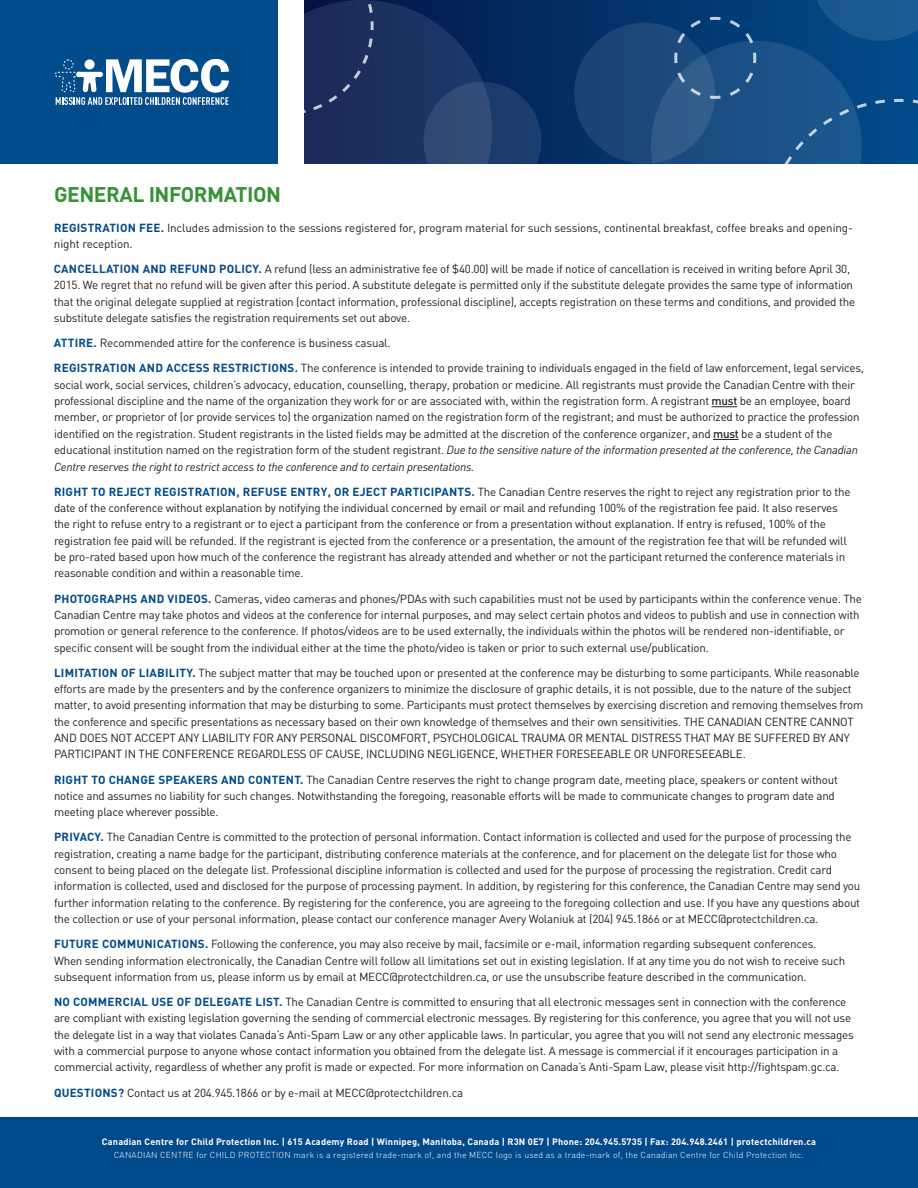
<style>
.page{position:relative;width:918px;height:1188px;background:#fff}
.page>*{position:absolute;margin:0;border:0;box-sizing:border-box;transform-origin:0 0}
.t1{font:700 21px "DIN";color:#369237}
.t2{font:11.7px/16.4px "DIN";letter-spacing:-.02em;color:#231f20}
.t3{font:700 11.7px "DIN";letter-spacing:.02em;color:#004a8b}
.t4{font:700 9.3px "DIN";letter-spacing:.02em;color:#fff}
.t5{font:300 8.7px "DIN";letter-spacing:.025em;color:#fff}
.s1{font-weight:700;color:#004a8b}
.s2{font-weight:500}
.s3{font-style:italic}
</style>
<div class="page">
<svg style="left:375px;top:0;width:543px;height:164px;background:#03336b"></svg>
<svg style="left:651px;top:41px;width:211px;height:211px"></svg>
<div style="left:574px;top:23px;width:141px;height:141px;background:linear-gradient(to right,#143c6f,#325f8e);border-radius:50%"></div>
<svg style="left:673px;top:15px;width:85px;height:85px;background:#205184"></svg>
<svg style="left:764px;top:97px;width:154px;height:155px"></svg>
<svg style="left:232px;top:0;width:260px;height:260px"></svg>
<svg style="left:423px;top:82px;width:118px;height:118px"></svg>
<svg style="left:810px;top:0;width:108px;height:41px;background:#14548d"></svg>
<svg style="left:712px;top:406px;width:25px;height:1px"></svg>
<svg style="left:713px;top:439px;width:26px;height:1px"></svg>
<div style="left:0;top:0;width:278px;height:164px;background:#004a8b"></div>
<svg style="left:55px;top:0;width:320px;height:117px"></svg>
<div style="left:0;top:1117px;width:918px;height:71px;background:#004a8b"></div>
<h1 class="t1" style="left:54px;top:180px;width:27px">GENERA</h1>
<h1 class="t1" style="left:133px;top:180px;width:77px">L INFORMA</h1>
<h1 class="t1" style="left:235px;top:180px;width:44px">TION</h1>
<p class="t2" style="left:54px;top:219px;width:801px"><span class="s1">REGISTRATI ON FEE.</span> Includes admission to the sessions registered for, program material for such sessions, continental breakfast, coffee breaks and opening&shy;night reception.</p>
<p class="t3" style="left:54px;top:261px;width:16px">CANCE</p>
<p class="t2" style="left:54px;top:261px;width:803px;text-indent:38px"><span class="s1">LLATI ON AN D REFUN D POLICY.</span> A refund (less an administrative fee of $40.00) will be made if notice of cancellation is received in writing before April 30, 2015. We regret that no refund will be given after this period. A substitute delegate is permitted only if the substitute delegate provides the same type of information that the original delegate supplied at registration (contact information, professional discipline), accepts registration on these terms and conditions, and provided the substitute delegate satisfies the registration requirements set out above.</p>
<p class="t2" style="left:54px;top:330px;width:338px;line-height:25.2px"><span class="s1">ATTIRE.</span> Recommended attire for the conference is business casual.<br><span class="s1">REGISTRATION AN D ACCE</span></p>
<p class="t2" style="left:54px;top:360px;width:811px;text-indent:142px"><span class="s1">SS RESTRICTI ONS.</span> The conference is intended to provide training to individuals engaged in the field of law enforcement, legal services, social work, social services, children’s advocacy, education, counselling, therapy, probation or medicine. All registrants must provide the Canadian Centre with their professional discipline and the name of the organization they work for or are associated with, within the registration form. A registrant <span class="s2">must</span> be an employee, board member, or proprietor of (or provide services to) the organization named on the registration form of the registrant; and must be authorized to practice the profession identified on the registration. Student registrants in the listed fields may be admitted at the discretion of the conference organizer, and <span class="s2">must</span> be a student of the educational institution named on the registration form of the student registrant. <span class="s3">Due to the sensitive nature of the information presented at the conference, the Canadian Centre reserves the right to restrict access to the conference and to certain presentations.</span></p>
<p class="t3" style="left:54px;top:484px;width:373px">RIGHT TO REJECT REGISTRATION , REFUSE ENTRY, OR EJECT PARTICIPAN</p>
<p class="t2" style="left:54px;top:483px;width:798px;text-indent:404px"><span class="s1">TS.</span> The Canadian Centre reserves the right to reject any registration prior to the date of the conference without explanation by notifying the individual concerned by email or mail and refunding 100% of the registration fee paid. It also reserves the right to refuse entry to a registrant or to eject a participant from the conference or from a presentation without explanation. If entry is refused, 100% of the registration fee paid will be refunded. If the registrant is ejected from the conference or a presentation, the amount of the registration fee that will be refunded will be pro-rated based upon how much of the conference the registrant has already attended and whether or not the participant returned the conference materials in reasonable condition and within a reasonable time.</p>
<p class="t3" style="left:54px;top:591px;width:46px">PHOTOGRAP</p>
<p class="t2" style="left:54px;top:590px;width:809px;text-indent:68px"><span class="s1">HS AN D VI DEOS.</span> Cameras, video cameras and phones/PDAs with such capabilities must not be used by participants within the conference venue. The Canadian Centre may take photos and videos at the conference for internal purposes, and may select certain photos and videos to publish and use in connection with promotion or general reference to the conference. If photos/videos are to be used externally, the individuals within the photos will be rendered non-identifiable, or specific consent will be sought from the individual either at the time the photo/video is taken or prior to such external use/publication.</p>
<p class="t3" style="left:54px;top:665px;width:7px">LIMI</p>
<p class="t2" style="left:54px;top:664px;width:811px;text-indent:24px"><span class="s1">TATI ON OF LIABI LITY.</span> The subject matter that may be touched upon or presented at the conference may be disturbing to some participants. While reasonable efforts are made by the presenters and by the conference organizers to minimize the disclosure of graphic details, it is not possible, due to the nature of the subject matter, to avoid presenting information that may be disturbing to some. Participants must protect themselves by exercising discretion and removing themselves from the conference and specific presentations as necessary based on their own knowledge of themselves and their own sensitivities. THE CANADIAN CENTRE CANNOT AND DOES NOT ACCEPT ANY LIABILITY FOR ANY PERSONAL DISCOMFORT, PSYCHOLOGICAL TRAUMA OR MENTAL DISTRESS THAT MAY BE SUFFERED BY ANY PARTICIPANT IN THE CONFERENCE REGARDLESS OF CAUSE, INCLUDING NEGLIGENCE, WHETHER FORESEEABLE OR UNFORESEEABLE.</p>
<p class="t3" style="left:54px;top:772px;width:79px">RIGHT TO CHANGE</p>
<p class="t3" style="left:158px;top:772px;width:9px">SPEA</p>
<p class="t2" style="left:54px;top:771px;width:786px;text-indent:134px"><span class="s1">KERS AN D CONTENT.</span> The Canadian Centre reserves the right to change program date, meeting place, speakers or content without notice and assumes no liability for such changes. Notwithstanding the foregoing, reasonable efforts will be made to communicate changes to program date and meeting place wherever possible.</p>
<p class="t3" style="left:54px;top:830px;width:15px">PRIVAC</p>
<p class="t2" style="left:54px;top:829px;width:808px;text-indent:41px"><span class="s1">Y.</span> The Canadian Centre is committed to the protection of personal information. Contact information is collected and used for the purpose of processing the registration, creating a name badge for the participant, distributing conference materials at the conference, and for placement on the delegate list for those who consent to being placed on the delegate list. Professional discipline information is collected and used for the purpose of processing the registration. Credit card information is collected, used and disclosed for the purpose of processing payment. In addition, by registering for this conference, the Canadian Centre may send you further information relating to the conference. By registering for the conference, you are agreeing to the foregoing collection and use. If you have any questions about the collection or use of your personal information, please contact our conference manager Avery Wolaniuk at (204) 945.1866 or at MECC@protectchildren.ca.</p>
<p class="t3" style="left:54px;top:936px;width:98px">FUTURE COMMUNICA</p>
<p class="t2" style="left:54px;top:936px;width:793px;text-indent:117px"><span class="s1">TI ONS.</span> Following the conference, you may also receive by mail, facsimile or e-mail, information regarding subsequent conferences.<br>When sending information electronically, the Canadian Centre will follow all limitations set out in existing legislation. If at any time you do not wish to receive such subsequent information from us, please inform us by email at MECC@protectchildren.ca, or use the unsubscribe feature described in the communication.</p>
<p class="t3" style="left:54px;top:994px;width:43px">NO COMMERCIA</p>
<p class="t3" style="left:142px;top:994px;width:84px">L USE OF DELEGA</p>
<p class="t2" style="left:54px;top:994px;width:801px;text-indent:184px"><span class="s1">TE LIST.</span> The Canadian Centre is committed to ensuring that all electronic messages sent in connection with the conference are compliant with existing legislation governing the sending of commercial electronic messages. By registering for this conference, you agree that you will not use the delegate list in a way that violates Canada’s Anti-Spam Law or any other applicable laws. In particular, you agree that you will not send any electronic messages with a commercial purpose to anyone whose contact information you obtained from the delegate list. A message is commercial if it encourages participation in a commercial activity, regardless of whether any profit is made or expected. For more information on Canada’s Anti-Spam Law, please visit http://fightspam.gc.ca.</p>
<p class="t2" style="left:54px;top:1084px;width:411px"><span class="s1">QUESTI ONS?</span> Contact us at 204.945.1866 or by e-mail at MECC@protectchildren.ca</p>
<p class="t4" style="left:102px;top:1135px;width:716px">CANADIAN CENTRE FOR CHILD PROTECTION INC. | 615 ACADEMY ROAD | WINNIPEG, MANITOBA, CANADA | R3N 0E7 | PHONE: 204.945.5735 | FAX: 204.948.2461 | PROTECTCHILDREN.CA</p>
<p class="t5" style="left:114px;top:1150px;width:692px">CANADIAN CENTRE for CHILD PROTECTION mark is a registered trade-mark of, and the MECC logo is used as a trade-mark of, the Canadian Centre for Child Protection Inc.</p>
</div>
